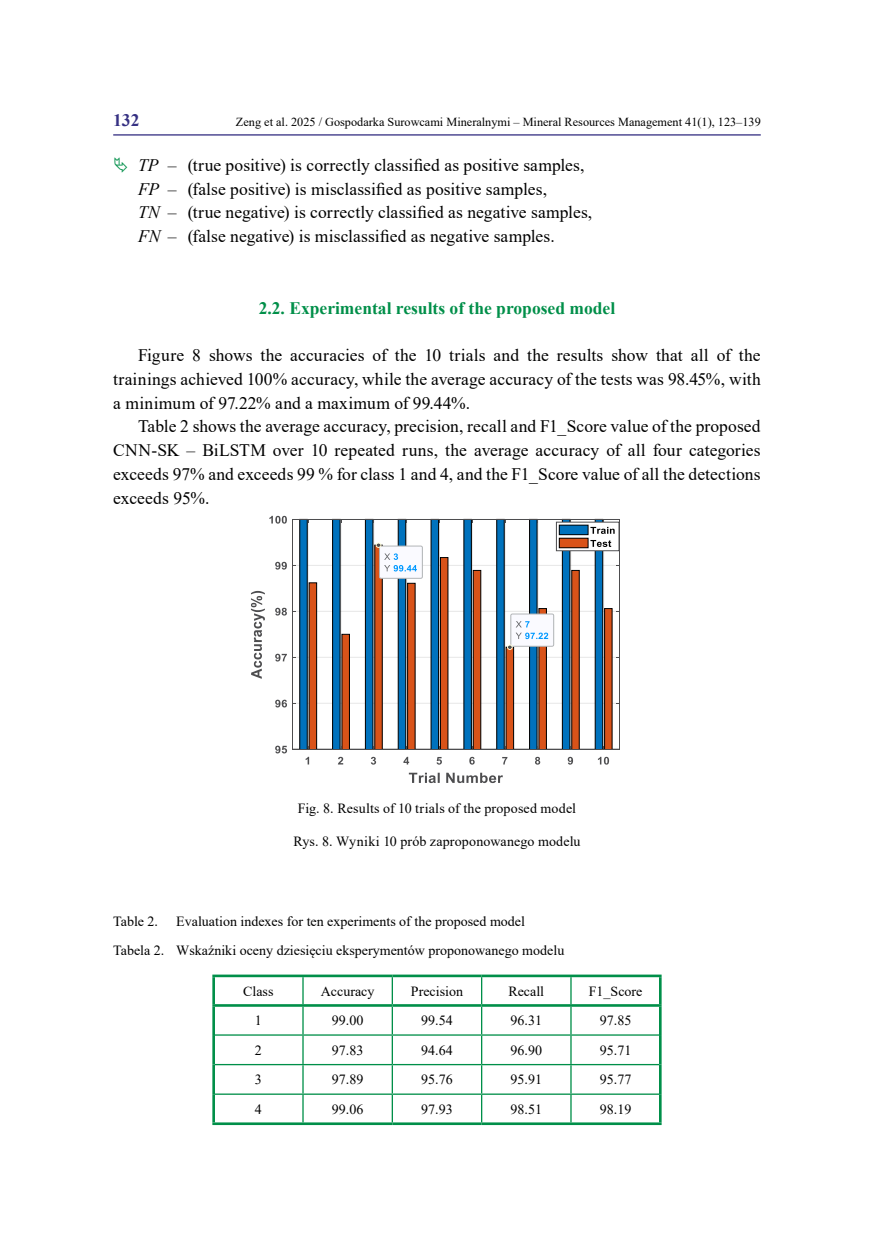
<style>
.page{position:relative;width:874px;height:1241px;background:#fff}
.page>*{position:absolute;margin:0;border:0;box-sizing:border-box;transform-origin:0 0}
.t1{font:17.5px/23.8px "Times New Roman";letter-spacing:.005em;color:#000;text-align:justify}
.t2{font:700 17.5px "Times New Roman";color:#008f49}
.t3{font:700 17.5px "Times New Roman";color:#363183}
.t4{font:14px/28.3px "Times New Roman";color:#000}
.t5{font:12.25px "Times New Roman";color:#000}
.s1{font-style:italic}
</style>
<div class="page">
<hr style="left:113px;top:134px;width:647px;height:1px;background:#363183">
<hr style="left:391px;top:977px;width:2px;height:26px;background:#008f49">
<hr style="left:480px;top:977px;width:2px;height:26px;background:#008f49">
<hr style="left:391px;top:1006px;width:2px;height:28px;background:#008f49">
<hr style="left:480px;top:1006px;width:2px;height:28px;background:#008f49">
<hr style="left:215px;top:1034px;width:88px;height:1px;background:#008f49">
<hr style="left:303px;top:1034px;width:89px;height:1px;background:#008f49">
<hr style="left:392px;top:1034px;width:89px;height:1px;background:#008f49">
<hr style="left:391px;top:1035px;width:2px;height:28px;background:#008f49">
<hr style="left:481px;top:1034px;width:89px;height:1px;background:#008f49">
<hr style="left:480px;top:1035px;width:2px;height:28px;background:#008f49">
<hr style="left:570px;top:1034px;width:88px;height:1px;background:#008f49">
<hr style="left:215px;top:1063px;width:88px;height:2px;background:#008f49">
<hr style="left:303px;top:1063px;width:89px;height:2px;background:#008f49">
<hr style="left:392px;top:1063px;width:89px;height:2px;background:#008f49">
<hr style="left:391px;top:1065px;width:2px;height:28px;background:#008f49">
<hr style="left:481px;top:1063px;width:89px;height:2px;background:#008f49">
<hr style="left:480px;top:1065px;width:2px;height:28px;background:#008f49">
<hr style="left:570px;top:1063px;width:88px;height:2px;background:#008f49">
<hr style="left:215px;top:1093px;width:88px;height:1px;background:#008f49">
<hr style="left:303px;top:1093px;width:89px;height:1px;background:#008f49">
<svg style="left:302px;top:977px;width:1px;height:145px"></svg>
<hr style="left:392px;top:1093px;width:89px;height:1px;background:#008f49">
<hr style="left:391px;top:1094px;width:2px;height:28px;background:#008f49">
<hr style="left:481px;top:1093px;width:89px;height:1px;background:#008f49">
<hr style="left:480px;top:1094px;width:2px;height:28px;background:#008f49">
<hr style="left:570px;top:1093px;width:88px;height:1px;background:#008f49">
<svg style="left:570px;top:977px;width:1px;height:145px"></svg>
<hr style="left:212px;top:1003px;width:91px;height:3px;background:#008f49">
<hr style="left:303px;top:1003px;width:89px;height:3px;background:#008f49">
<hr style="left:392px;top:1003px;width:89px;height:3px;background:#008f49">
<hr style="left:481px;top:1003px;width:89px;height:3px;background:#008f49">
<hr style="left:570px;top:1003px;width:91px;height:3px;background:#008f49">
<hr style="left:212px;top:974px;width:91px;height:3px;background:#008f49">
<hr style="left:212px;top:977px;width:3px;height:26px;background:#008f49">
<hr style="left:303px;top:974px;width:89px;height:3px;background:#008f49">
<hr style="left:392px;top:974px;width:89px;height:3px;background:#008f49">
<hr style="left:481px;top:974px;width:89px;height:3px;background:#008f49">
<hr style="left:570px;top:974px;width:91px;height:3px;background:#008f49">
<hr style="left:658px;top:977px;width:3px;height:26px;background:#008f49">
<hr style="left:212px;top:1006px;width:3px;height:28px;background:#008f49">
<hr style="left:658px;top:1006px;width:3px;height:28px;background:#008f49">
<hr style="left:212px;top:1034px;width:3px;height:30px;background:#008f49">
<hr style="left:658px;top:1034px;width:3px;height:30px;background:#008f49">
<hr style="left:212px;top:1064px;width:3px;height:29px;background:#008f49">
<hr style="left:658px;top:1064px;width:3px;height:29px;background:#008f49">
<hr style="left:212px;top:1093px;width:3px;height:29px;background:#008f49">
<hr style="left:658px;top:1093px;width:3px;height:29px;background:#008f49">
<hr style="left:212px;top:1122px;width:91px;height:2px;background:#008f49">
<hr style="left:303px;top:1122px;width:89px;height:2px;background:#008f49">
<hr style="left:392px;top:1122px;width:89px;height:2px;background:#008f49">
<hr style="left:481px;top:1122px;width:89px;height:2px;background:#008f49">
<hr style="left:570px;top:1122px;width:91px;height:2px;background:#008f49">
<hr style="left:292px;top:702px;width:327px;height:1px;background:#4d4d4f;opacity:.15">
<hr style="left:292px;top:657px;width:327px;height:1px;background:#4d4d4f;opacity:.15">
<hr style="left:292px;top:611px;width:327px;height:1px;background:#4d4d4f;opacity:.15">
<hr style="left:292px;top:565px;width:327px;height:1px;background:#4d4d4f;opacity:.15">
<svg style="left:301px;top:520px;width:289px;height:228px"></svg>
<div style="left:299px;top:519px;width:8px;height:230px;border:1px solid #000"></div>
<div style="left:332px;top:519px;width:8px;height:230px;border:1px solid #000"></div>
<div style="left:365px;top:519px;width:8px;height:230px;border:1px solid #000"></div>
<div style="left:398px;top:519px;width:8px;height:230px;border:1px solid #000"></div>
<div style="left:496px;top:519px;width:8px;height:230px;border:1px solid #000"></div>
<div style="left:529px;top:519px;width:8px;height:230px;border:1px solid #000"></div>
<div style="left:562px;top:519px;width:8px;height:230px;border:1px solid #000"></div>
<svg style="left:309px;top:545px;width:302px;height:203px"></svg>
<div style="left:309px;top:582px;width:8px;height:167px;border:1px solid #000"></div>
<div style="left:407px;top:583px;width:8px;height:166px;border:1px solid #000"></div>
<div style="left:440px;top:557px;width:8px;height:192px;border:1px solid #000"></div>
<div style="left:473px;top:570px;width:8px;height:179px;border:1px solid #000"></div>
<div style="left:571px;top:570px;width:8px;height:179px;border:1px solid #000"></div>
<div style="left:604px;top:608px;width:8px;height:141px;border:1px solid #000"></div>
<hr style="left:292px;top:748px;width:327px;height:1px;background:#4d4d4f">
<hr style="left:292px;top:519px;width:327px;height:1px;background:#4d4d4f">
<svg style="left:305px;top:756px;width:4px;height:8px"></svg>
<svg style="left:338px;top:756px;width:5px;height:8px"></svg>
<svg style="left:370px;top:756px;width:6px;height:8px"></svg>
<svg style="left:403px;top:756px;width:6px;height:8px"></svg>
<svg style="left:436px;top:757px;width:5px;height:7px"></svg>
<svg style="left:469px;top:756px;width:5px;height:8px"></svg>
<svg style="left:502px;top:757px;width:5px;height:7px"></svg>
<svg style="left:535px;top:756px;width:5px;height:8px"></svg>
<svg style="left:567px;top:756px;width:5px;height:8px"></svg>
<svg style="left:597px;top:756px;width:11px;height:8px"></svg>
<svg style="left:408px;top:772px;width:94px;height:11px"></svg>
<hr style="left:292px;top:519px;width:1px;height:230px;background:#4d4d4f">
<hr style="left:619px;top:519px;width:1px;height:230px;background:#4d4d4f">
<svg style="left:275px;top:745px;width:20px;height:8px"></svg>
<svg style="left:275px;top:699px;width:20px;height:8px"></svg>
<svg style="left:275px;top:653px;width:20px;height:8px"></svg>
<svg style="left:275px;top:607px;width:20px;height:8px"></svg>
<svg style="left:275px;top:561px;width:20px;height:8px"></svg>
<svg style="left:269px;top:515px;width:18px;height:8px"></svg>
<svg style="left:251px;top:591px;width:14px;height:87px"></svg>
<svg style="left:558px;top:524px;width:54px;height:25px"></svg>
<svg style="left:590px;top:520px;width:29px;height:14px"></svg>
<div style="left:559px;top:525px;width:28px;height:9px;background:#0072bd"></div>
<div style="left:558px;top:525px;width:30px;height:10px;border:1px solid #000"></div>
<svg style="left:590px;top:540px;width:21px;height:7px"></svg>
<div style="left:559px;top:538px;width:28px;height:9px;background:#d95319"></div>
<div style="left:558px;top:538px;width:30px;height:10px;border:1px solid #000"></div>
<div style="left:556px;top:522px;width:63px;height:29px;border:1px solid #4d4d4f"></div>
<svg style="left:506px;top:613px;width:48px;height:36px"></svg>
<svg style="left:375px;top:542px;width:47px;height:36px"></svg>
<p class="t3" style="left:113px;top:107px;width:28px">132</p>
<p class="t5" style="left:236px;top:113px;width:526px">Zeng et al. 2025 / Gospodarka Surowcami Mineralnymi – Mineral Resources Management 41(1), 123–139</p>
<p class="t1" style="left:138px;top:153px;width:455px;text-align:left"><span class="s1">TP</span> – (true positive) is correctly classified as positive samples, <span class="s1">FP</span> – (false positive) is misclassified as positive samples,<br><span class="s1">TN</span> – (true negative) is correctly classified as negative samples, <span class="s1">FN</span> – (false negative) is misclassified as negative samples.</p>
<p class="t2" style="left:258px;top:295px;width:358px">2.2. Experimental results of the proposed model</p>
<p class="t1" style="left:113px;top:343px;width:648px;text-indent:25px">Figure 8 shows the accuracies of the 10 trials and the results show that all of the trainings achieved 100% accuracy, while the average accuracy of the tests was 98.45%, with a minimum of 97.22% and a maximum of 99.44%.</p>
<p class="t1" style="left:113px;top:414px;width:648px;text-indent:25px">Table 2 shows the average accuracy, precision, recall and F1_Score value of the proposed CNN-SK – BiLSTM over 10 repeated runs, the average accuracy of all four categories exceeds 97% and exceeds 99 % for class 1 and 4, and the F1_Score value of all the detections exceeds 95%.</p>
<p class="t4" style="left:298px;top:794px;width:279px">Fig. 8. Results of 10 trials of the proposed model</p>
<p class="t4" style="left:293px;top:826px;width:288px">Rys. 8. Wyniki 10 prób zaproponowanego modelu</p>
<p class="t4" style="left:113px;top:906px;width:46px">Table 2.</p>
<p class="t4" style="left:113px;top:906px;width:452px;text-indent:63px">Evaluation indexes for ten experiments of the proposed model<br>Tabela 2. Wskaźniki oceny dziesięciu eksperymentów proponowanego modelu</p>
<p class="t4" style="left:243px;top:976px;width:32px">Class</p>
<p class="t4" style="left:320px;top:976px;width:55px">Accuracy</p>
<p class="t4" style="left:410px;top:976px;width:54px">Precision</p>
<p class="t4" style="left:508px;top:976px;width:37px">Recall</p>
<p class="t4" style="left:588px;top:976px;width:55px">F1_Score</p>
<p class="t4" style="left:255px;top:1005px;width:8px">1</p>
<p class="t4" style="left:332px;top:1005px;width:33px">99.00</p>
<p class="t4" style="left:421px;top:1005px;width:33px">99.54</p>
<p class="t4" style="left:510px;top:1005px;width:33px">96.31</p>
<p class="t4" style="left:599px;top:1005px;width:33px">97.85</p>
<p class="t4" style="left:255px;top:1035px;width:8px">2</p>
<p class="t4" style="left:332px;top:1035px;width:33px">97.83</p>
<p class="t4" style="left:421px;top:1035px;width:33px">94.64</p>
<p class="t4" style="left:510px;top:1035px;width:33px">96.90</p>
<p class="t4" style="left:599px;top:1035px;width:33px">95.71</p>
<p class="t4" style="left:255px;top:1064px;width:8px">3</p>
<p class="t4" style="left:332px;top:1064px;width:33px">97.89</p>
<p class="t4" style="left:421px;top:1064px;width:33px">95.76</p>
<p class="t4" style="left:510px;top:1064px;width:33px">95.91</p>
<p class="t4" style="left:599px;top:1064px;width:33px">95.77</p>
<p class="t4" style="left:255px;top:1094px;width:8px">4</p>
<p class="t4" style="left:332px;top:1094px;width:33px">99.06</p>
<p class="t4" style="left:421px;top:1094px;width:33px">97.93</p>
<p class="t4" style="left:510px;top:1094px;width:33px">98.51</p>
<p class="t4" style="left:599px;top:1094px;width:33px">98.19</p>
</div>
